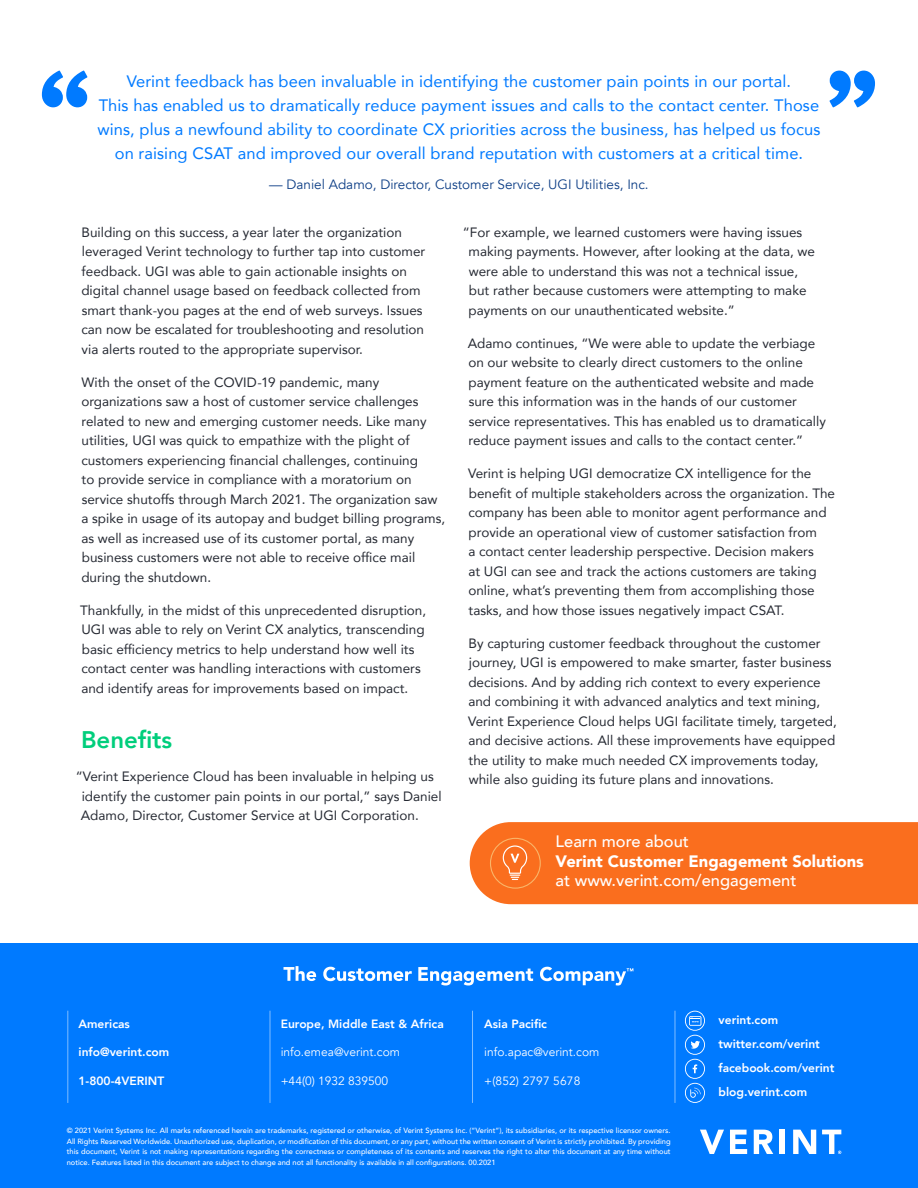
<style>
.page{position:relative;width:918px;height:1188px;background:#fff}
.page>*{position:absolute;margin:0;border:0;box-sizing:border-box;transform-origin:0 0}
.t1{font:800 24px "Avenir";color:#00ce7c}
.t2{font:16.5px/24px "Avenir";letter-spacing:.005em;color:#007aff;text-align:center}
.t3{font:500 16.5px "Avenir";color:#fff}
.t4{font:900 16.5px "Avenir";color:#fff}
.t5{font:13.5px/19.5px "Avenir";color:#262a33}
.t6{font:13.5px "Avenir";color:#0d3e86}
.t7{font:800 12px/24px "Avenir";color:#fff}
.t8{font:12px "Avenir";color:#fff}
.t9{font:500 7.5px/10.5px "Avenir";color:#fff;text-align:justify}
</style>
<div class="page">
<div style="left:0;top:943px;width:918px;height:245px;background:#007aff"></div>
<hr style="left:675px;top:1011px;width:1px;height:92px;background:#80bdff">
<hr style="left:472px;top:1011px;width:1px;height:92px;background:#80bdff">
<hr style="left:270px;top:1011px;width:1px;height:92px;background:#80bdff">
<hr style="left:67px;top:1011px;width:1px;height:92px;background:#80bdff">
<svg style="left:685px;top:1011px;width:20px;height:92px"></svg>
<svg style="left:700px;top:1130px;width:24px;height:24px"></svg>
<svg style="left:730px;top:1130px;width:17px;height:24px"></svg>
<svg style="left:754px;top:1130px;width:19px;height:24px"></svg>
<div style="left:779px;top:1130px;width:6px;height:24px;background:#fff"></div>
<svg style="left:793px;top:1130px;width:23px;height:24px"></svg>
<svg style="left:822px;top:1130px;width:19px;height:24px"></svg>
<svg style="left:284px;top:966px;width:32px;height:15px"></svg>
<svg style="left:323px;top:967px;width:89px;height:14px"></svg>
<svg style="left:418px;top:967px;width:115px;height:19px"></svg>
<svg style="left:540px;top:967px;width:93px;height:19px"></svg>
<div style="left:470px;top:822px;width:448px;height:82px;background:#fa6e1e"></div>
<svg style="left:42px;top:71px;width:45px;height:36px"></svg>
<svg style="left:830px;top:71px;width:45px;height:36px"></svg>
<p class="t2" style="left:98px;top:71px;width:724px">Verint feedback has been invaluable in identifying the customer pain points in our portal.<br>This has enabled us to dramatically reduce payment issues and calls to the contact center. Those wins, plus a newfound ability to coordinate CX priorities across the business, has helped us focus on raising CSAT and improved our overall brand reputation with customers at a critical time.</p>
<p class="t6" style="left:269px;top:178px;width:381px">— Daniel Adamo, Director, Customer Service, UGI Utilities, Inc.</p>
<p class="t5" style="left:81px;top:223px;width:346px">Building on this success, a year later the organization leveraged Verint technology to further tap into customer feedback. UGI was able to gain actionable insights on digital channel usage based on feedback collected from smart thank-you pages at the end of web surveys. Issues can now be escalated for troubleshooting and resolution via alerts routed to the appropriate supervisor.</p>
<p class="t5" style="left:81px;top:373px;width:365px">With the onset of the COVID-19 pandemic, many organizations saw a host of customer service challenges related to new and emerging customer needs. Like many utilities, UGI was quick to empathize with the plight of customers experiencing financial challenges, continuing<br>to provide service in compliance with a moratorium on service shutoffs through March 2021. The organization saw a spike in usage of its autopay and budget billing programs, as well as increased use of its customer portal, as many business customers were not able to receive office mail during the shutdown.</p>
<p class="t5" style="left:80px;top:601px;width:347px">Thankfully, in the midst of this unprecedented disruption, UGI was able to rely on Verint CX analytics, transcending basic efficiency metrics to help understand how well its contact center was handling interactions with customers and identify areas for improvements based on impact.</p>
<h1 class="t1" style="left:81px;top:721px;width:93px">Benefits</h1>
<p class="t5" style="left:81px;top:768px;width:362px;text-indent:-5px">“Verint Experience Cloud has been invaluable in helping us identify the customer pain points in our portal,” says Daniel<br>Adamo, Director, Customer Service at UGI Corporation.</p>
<p class="t5" style="left:469px;top:223px;width:348px;text-indent:-6px">“For example, we learned customers were having issues making payments. However, after looking at the data, we were able to understand this was not a technical issue, but rather because customers were attempting to make payments on our unauthenticated website.”</p>
<p class="t5" style="left:468px;top:334px;width:360px">Adamo continues, “We were able to update the verbiage on our website to clearly direct customers to the online payment feature on the authenticated website and made sure this information was in the hands of our customer service representatives. This has enabled us to dramatically reduce payment issues and calls to the contact center.”</p>
<p class="t5" style="left:468px;top:465px;width:368px">Verint is helping UGI democratize CX intelligence for the benefit of multiple stakeholders across the organization. The company has been able to monitor agent performance and provide an operational view of customer satisfaction from<br>a contact center leadership perspective. Decision makers<br>at UGI can see and track the actions customers are taking online, what’s preventing them from accomplishing those tasks, and how those issues negatively impact CSAT.</p>
<p class="t5" style="left:468px;top:634px;width:370px">By capturing customer feedback throughout the customer journey, UGI is empowered to make smarter, faster business decisions. And by adding rich context to every experience and combining it with advanced analytics and text mining, Verint Experience Cloud helps UGI facilitate timely, targeted, and decisive actions. All these improvements have equipped the utility to make much needed CX improvements today, while also guiding its future plans and innovations.</p>
<p class="t7" style="left:79px;top:1012px;width:53px">Americas</p>
<p class="t7" style="left:79px;top:1041px;width:92px">info@verint.com</p>
<p class="t7" style="left:79px;top:1070px;width:87px">1-800-4VERINT</p>
<p class="t3" style="left:556px;top:834px;width:135px">Learn more about</p>
<p class="t4" style="left:556px;top:854px;width:310px">Verint Customer Engagement Solutions</p>
<p class="t3" style="left:556px;top:874px;width:242px">at www.verint.com/engagement</p>
<p class="t7" style="left:281px;top:1012px;width:165px">Europe, Middle East &amp; Africa</p>
<p class="t8" style="left:281px;top:1047px;width:121px">info.emea@verint.com</p>
<p class="t8" style="left:281px;top:1076px;width:109px">+44(0) 1932 839500</p>
<p class="t7" style="left:484px;top:1011px;width:64px">Asia Pacific</p>
<p class="t8" style="left:484px;top:1047px;width:117px">info.apac@verint.com</p>
<p class="t8" style="left:484px;top:1076px;width:98px">+(852) 2797 5678</p>
<p class="t7" style="left:719px;top:1009px;width:117px">verint.com twitter.com/verint facebook.com/verint blog.verint.com</p>
<p class="t9" style="left:67px;top:1126px;width:605px">© 2021 Verint Systems Inc. All marks referenced herein are trademarks, registered or otherwise, of Verint Systems Inc. (“Verint”), its subsidiaries, or its respective licensor owners.<br>All Rights Reserved Worldwide. Unauthorized use, duplication, or modification of this document, or any part, without the written consent of Verint is strictly prohibited. By providing this document, Verint is not making representations regarding the correctness or completeness of its contents and reserves the right to alter this document at any time without notice. Features listed in this document are subject to change and not all functionality is available in all configurations. 00.2021</p>
</div>
